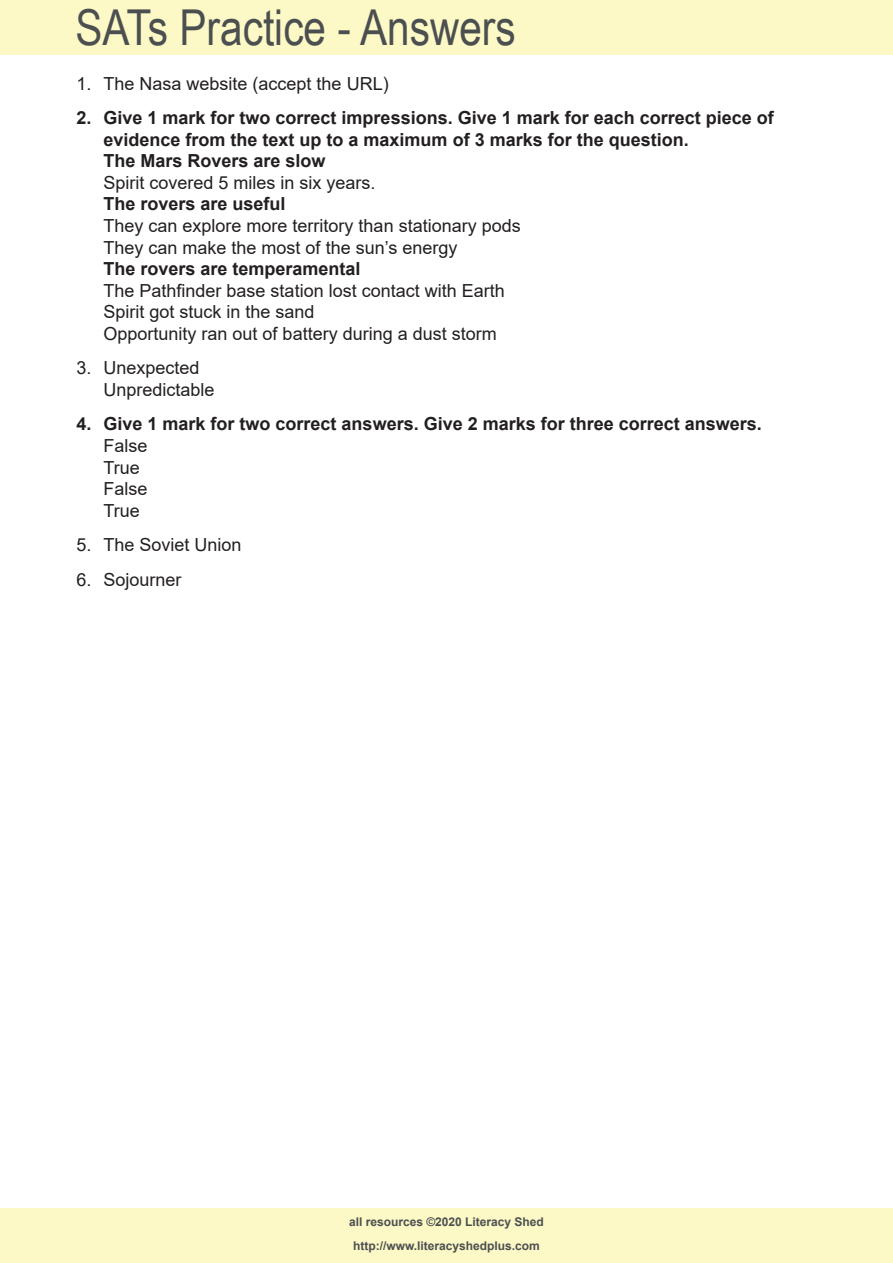
<style>
.page{position:relative;width:893px;height:1263px;background:#fff}
.page>*{position:absolute;margin:0;border:0;box-sizing:border-box;transform-origin:0 0}
.t1{font:49.5px "Arial Narrow";color:#4c4f50}
.t2{font:18px/21.6px "Arial";color:#231f20}
.t3{font:700 18px/21.6px "Arial";color:#231f20}
.t4{font:700 12px/24px "Arial";color:#4c4f50;text-align:center}
</style>
<div class="page">
<div style="left:0;top:1209px;width:893px;height:54px;background:#fcf9c6"></div>
<div style="left:0;top:0;width:893px;height:54px;background:#fcf9c6"></div>
<h1 class="t1" style="left:75px;top:-9px;width:442px">SATs Practice - Answers</h1>
<p class="t2" style="left:77px;top:72px;width:314px">1. The Nasa website (accept the URL)</p>
<p class="t3" style="left:104px;top:107px;width:672px;text-indent:-27px">2. Give 1 mark for two correct impressions. Give 1 mark for each correct piece of evidence from the text up to a maximum of 3 marks for the question.<br>The Mars Rovers are slow</p>
<p class="t2" style="left:104px;top:172px;width:274px">Spirit covered 5 miles in six years.</p>
<p class="t3" style="left:104px;top:193px;width:184px">The rovers are useful</p>
<p class="t2" style="left:104px;top:215px;width:419px">They can explore more territory than stationary pods<br>They can make the most of the sun’s energy</p>
<p class="t3" style="left:104px;top:258px;width:259px">The rovers are temperamental</p>
<p class="t2" style="left:104px;top:280px;width:403px">The Pathfinder base station lost contact with Earth<br>Spirit got stuck in the sand<br>Opportunity ran out of battery during a dust storm</p>
<p class="t2" style="left:104px;top:357px;width:113px;text-indent:-27px">3. Unexpected<br>Unpredictable</p>
<p class="t3" style="left:77px;top:413px;width:687px">4. Give 1 mark for two correct answers. Give 2 marks for three correct answers.</p>
<p class="t2" style="left:104px;top:435px;width:46px">False<br>True<br>False<br>True</p>
<p class="t2" style="left:77px;top:534px;width:167px">5. The Soviet Union</p>
<p class="t2" style="left:77px;top:568px;width:107px">6. Sojourner</p>
<p class="t4" style="left:349px;top:1209px;width:196px">all resources ©2020 Literacy Shed http://www.literacyshedplus.com</p>
</div>
